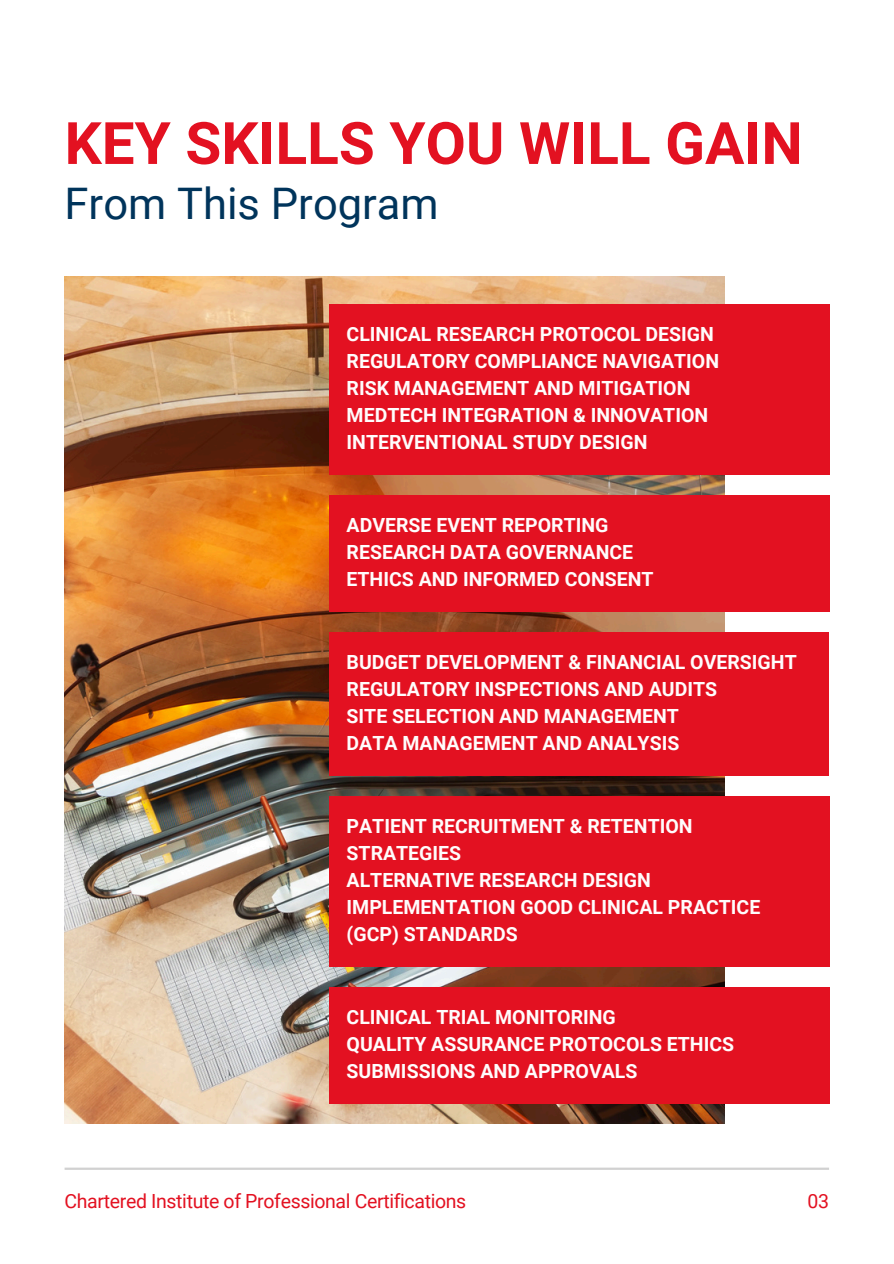
<style>
.page{position:relative;width:894px;height:1264px;background:#fff}
.page>*{position:absolute;margin:0;border:0;box-sizing:border-box;transform-origin:0 0}
.t1{font:700 58.5px "Roboto";color:#e31121}
.t2{font:43.5px "Roboto";color:#00345b}
.t3{font:700 19.5px/27px "Roboto";color:#fffcfc}
.t4{font:19.5px "Roboto";letter-spacing:-.015em;color:#e31121}
</style>
<div class="page">
<hr style="left:65px;top:1167px;width:763px;height:2px;background:#d1d1d1">
<img style="left:65px;top:276px;width:659px;height:847px">
<div style="left:329px;top:304px;width:499px;height:170px;background:#e31121"></div>
<div style="left:329px;top:495px;width:499px;height:117px;background:#e31121"></div>
<div style="left:329px;top:632px;width:499px;height:143px;background:#e31121"></div>
<div style="left:329px;top:796px;width:499px;height:170px;background:#e31121"></div>
<div style="left:329px;top:987px;width:499px;height:116px;background:#e31121"></div>
<p class="t1" style="left:65px;top:110px;width:739px">KEY SKILLS YOU WILL GAIN</p>
<h3 class="t2" style="left:65px;top:179px;width:375px">From This Program</h3>
<h2 class="t3" style="left:346px;top:321px;width:374px">CLINICAL RESEARCH PROTOCOL DESIGN REGULATORY COMPLIANCE NAVIGATION RISK MANAGEMENT AND MITIGATION MEDTECH INTEGRATION &amp; INNOVATION INTERVENTIONAL STUDY DESIGN</h2>
<h3 class="t3" style="left:346px;top:512px;width:308px">ADVERSE EVENT REPORTING<br>RESEARCH DATA GOVERNANCE<br>ETHICS AND INFORMED CONSENT</h3>
<h3 class="t3" style="left:346px;top:649px;width:451px">BUDGET DEVELOPMENT &amp; FINANCIAL OVERSIGHT REGULATORY INSPECTIONS AND AUDITS<br>SITE SELECTION AND MANAGEMENT<br>DATA MANAGEMENT AND ANALYSIS</h3>
<h3 class="t3" style="left:346px;top:813px;width:415px">PATIENT RECRUITMENT &amp; RETENTION<br>STRATEGIES<br>ALTERNATIVE RESEARCH DESIGN<br>IMPLEMENTATION GOOD CLINICAL PRACTICE (GCP) STANDARDS</h3>
<h3 class="t3" style="left:346px;top:1004px;width:389px">CLINICAL TRIAL MONITORING<br>QUALITY ASSURANCE PROTOCOLS ETHICS<br>SUBMISSIONS AND APPROVALS</h3>
<h1 class="t4" style="left:65px;top:1189px;width:403px">Chartered Institute of Professional Certifications</h1>
<p class="t4" style="left:807px;top:1189px;width:23px">03</p>
</div>
